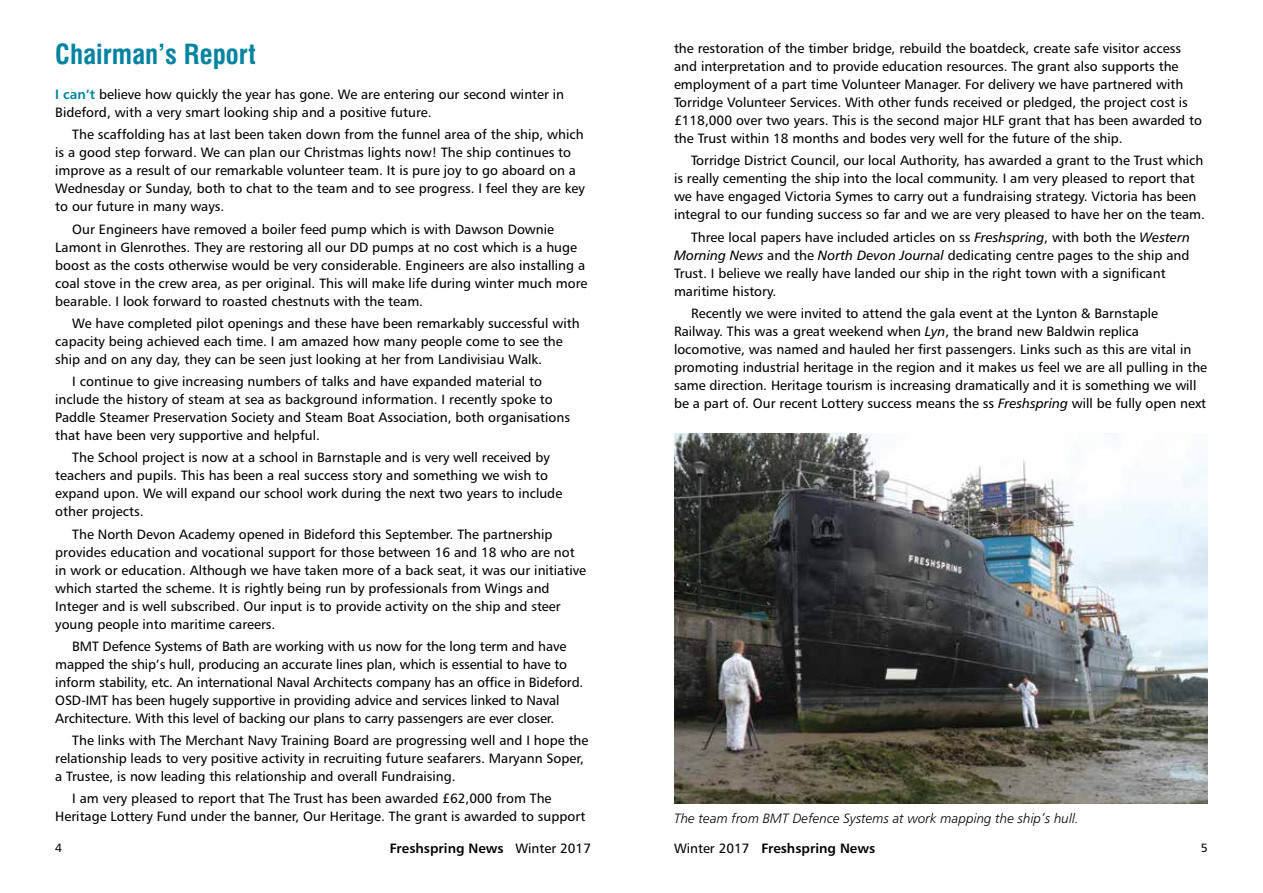
<style>
.page{position:relative;width:1263px;height:893px;background:#fff}
.page>*{position:absolute;margin:0;border:0;box-sizing:border-box;transform-origin:0 0}
.t1{font:700 condensed 27px "Swiss 721 BT";color:#0083a1}
.t2{font:13.5px/18px "Humanist 777 BT Roman B";color:#000}
.t3{font:13.5px "Humanist 777 BT Light Italic B";color:#000}
.t4{font:13.5px "Humanist 777 BT Bold B";color:#000}
.t5{font:12px "Humanist 777 BT Roman B";color:#000}
.s1{font-family:"Humanist 777 BT Bold B";color:#0083a1}
.s2{font-family:"Humanist 777 BT Italic B"}
.s3{font-family:"Humanist 777 BT Roman B"}
</style>
<div class="page">
<img style="left:674px;top:434px;width:534px;height:370px">
<h1 class="t1" style="left:55px;top:38px;width:202px">Chairman’s Report</h1>
<p class="t2" style="left:55px;top:85px;width:510px"><span class="s1">I can’t</span> believe how quickly the year has gone. We are entering our second winter in<br>Bideford, with a very smart looking ship and a positive future.</p>
<p class="t2" style="left:55px;top:125px;width:531px;text-indent:17px">The scaffolding has at last been taken down from the funnel area of the ship, which is a good step forward. We can plan our Christmas lights now! The ship continues to improve as a result of our remarkable volunteer team. It is pure joy to go aboard on a Wednesday or Sunday, both to chat to the team and to see progress. I feel they are key to our future in many ways.</p>
<p class="t2" style="left:55px;top:220px;width:534px;text-indent:17px">Our Engineers have removed a boiler feed pump which is with Dawson Downie Lamont in Glenrothes. They are restoring all our DD pumps at no cost which is a huge boost as the costs otherwise would be very considerable. Engineers are also installing a coal stove in the crew area, as per original. This will make life during winter much more bearable. I look forward to roasted chestnuts with the team.</p>
<p class="t2" style="left:55px;top:314px;width:526px;text-indent:17px">We have completed pilot openings and these have been remarkably successful with capacity being achieved each time. I am amazed how many people come to see the ship and on any day, they can be seen just looking at her from Landivisiau Walk.</p>
<p class="t2" style="left:55px;top:372px;width:516px;text-indent:17px">I continue to give increasing numbers of talks and have expanded material to include the history of steam at sea as background information. I recently spoke to Paddle Steamer Preservation Society and Steam Boat Association, both organisations that have been very supportive and helpful.</p>
<p class="t2" style="left:55px;top:448px;width:508px;text-indent:17px">The School project is now at a school in Barnstaple and is very well received by teachers and pupils. This has been a real success story and something we wish to expand upon. We will expand our school work during the next two years to include other projects.</p>
<p class="t2" style="left:55px;top:525px;width:532px;text-indent:17px">The North Devon Academy opened in Bideford this September. The partnership provides education and vocational support for those between 16 and 18 who are not in work or education. Although we have taken more of a back seat, it was our initiative which started the scheme. It is rightly being run by professionals from Wings and Integer and is well subscribed. Our input is to provide activity on the ship and steer young people into maritime careers.</p>
<p class="t2" style="left:55px;top:637px;width:530px;text-indent:17px">BMT Defence Systems of Bath are working with us now for the long term and have mapped the ship’s hull, producing an accurate lines plan, which is essential to have to inform stability, etc. An international Naval Architects company has an office in Bideford.<br>OSD-IMT has been hugely supportive in providing advice and services linked to Naval Architecture. With this level of backing our plans to carry passengers are ever closer.</p>
<p class="t2" style="left:55px;top:731px;width:535px;text-indent:17px">The links with The Merchant Navy Training Board are progressing well and I hope the relationship leads to very positive activity in recruiting future seafarers. Maryann Soper, a Trustee, is now leading this relationship and overall Fundraising.</p>
<p class="t2" style="left:55px;top:789px;width:531px;text-indent:17px">I am very pleased to report that The Trust has been awarded £62,000 from The<br>Heritage Lottery Fund under the banner, Our Heritage. The grant is awarded to support</p>
<p class="t2" style="left:674px;top:39px;width:530px">the restoration of the timber bridge, rebuild the boatdeck, create safe visitor access and interpretation and to provide education resources. The grant also supports the employment of a part time Volunteer Manager. For delivery we have partnered with Torridge Volunteer Services. With other funds received or pledged, the project cost is £118,000 over two years. This is the second major HLF grant that has been awarded to the Trust within 18 months and bodes very well for the future of the ship.</p>
<p class="t2" style="left:674px;top:151px;width:532px;text-indent:17px">Torridge District Council, our local Authority, has awarded a grant to the Trust which is really cementing the ship into the local community. I am very pleased to report that we have engaged Victoria Symes to carry out a fundraising strategy. Victoria has been integral to our funding success so far and we are very pleased to have her on the team.</p>
<p class="t2" style="left:674px;top:228px;width:517px;text-indent:17px">Three local papers have included articles on ss <span class="s2">Freshspring</span>, with both the <span class="s2">Western Morning News</span> and the <span class="s2">North Devon Journal</span> dedicating centre pages to the ship and Trust. I believe we really have landed our ship in the right town with a significant maritime history.</p>
<p class="t2" style="left:674px;top:304px;width:535px;text-indent:17px">Recently we were invited to attend the gala event at the Lynton &amp; Barnstaple Railway. This was a great weekend when <span class="s2">Lyn</span>, the brand new Baldwin replica locomotive, was named and hauled her first passengers. Links such as this are vital in promoting industrial heritage in the region and it makes us feel we are all pulling in the same direction. Heritage tourism is increasing dramatically and it is something we will be a part of. Our recent Lottery success means the ss <span class="s2">Freshspring</span> will be fully open next</p>
<p class="t3" style="left:674px;top:809px;width:406px">The team from BMT Defence Systems at work mapping the ship’s hull.</p>
<p class="t5" style="left:55px;top:840px;width:8px">4</p>
<p class="t4" style="left:390px;top:840px;width:203px">Freshspring News <span class="s3">Winter 2017</span></p>
<p class="t4" style="left:674px;top:840px;width:203px"><span class="s3">Winter 2017</span> Freshspring News</p>
<p class="t5" style="left:1201px;top:840px;width:8px">5</p>
</div>
